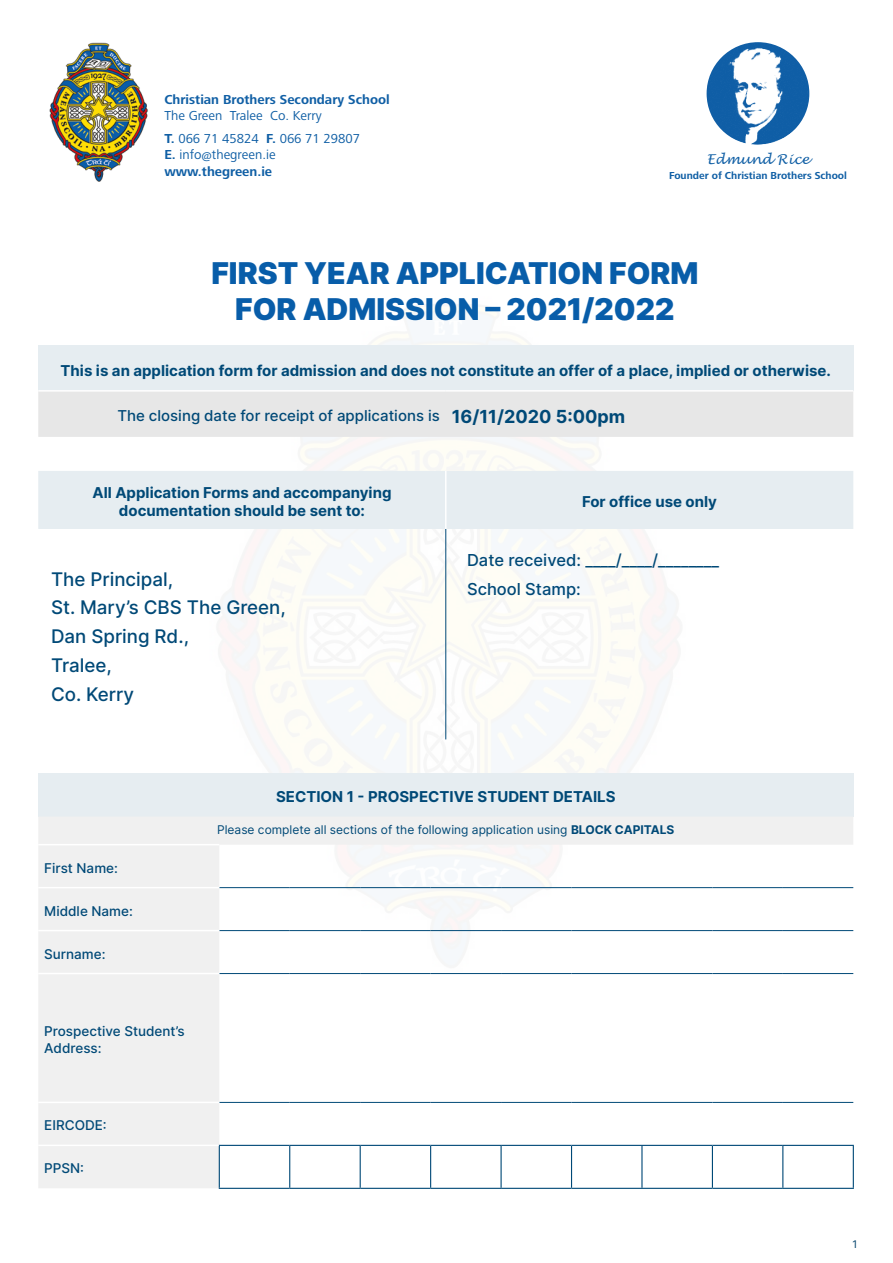
<style>
.page{position:relative;width:893px;height:1263px;background:#fff}
.page>*{position:absolute;margin:0;border:0;box-sizing:border-box;transform-origin:0 0}
.t1{font:900 30px/36px "Inter";color:#085da9;text-align:center}
.t2{font:500 18.75px/28.8px "Inter";color:#004977}
.t3{font:500 16.5px/28.8px "Inter";color:#004977}
.t4{font:700 15px/18px "Inter";color:#004977;text-align:center}
.t5{font:500 15px "Inter";color:#004977}
.t6{font:500 13.5px/16.2px "Inter";color:#004977}
.t7{font:700 13.5px/16.5px "Frutiger Next LT";color:#105fa5}
.t8{font:13.5px/22.5px "Frutiger Next LT";color:#105fa5}
.t9{font:italic 13.5px "Lucida Handwriting";color:#105fa5}
.t10{font:12px "Inter";color:#004977}
.t11{font:700 10.5px "Frutiger Next LT";color:#105fa5}
.t12{font:10.5px "Inter";color:#00416a}
.s1{font-weight:700}
.s2{font-weight:400}
.s3{font-weight:700;font-size:18px}
</style>
<div class="page">
<div style="left:38px;top:346px;width:815px;height:45px;background:#e6edf1"></div>
<div style="left:38px;top:392px;width:815px;height:45px;background:#e7e7e7"></div>
<hr style="left:38px;top:390px;width:408px;height:2px;background:#fff">
<hr style="left:446px;top:390px;width:407px;height:2px;background:#fff">
<div style="left:38px;top:471px;width:815px;height:58px;background:#e6edf1"></div>
<hr style="left:445px;top:529px;width:1px;height:210px;background:#004977">
<hr style="left:445px;top:471px;width:2px;height:58px;background:#fff">
<div style="left:38px;top:773px;width:815px;height:43px;background:#e6edf1"></div>
<svg style="left:38px;top:816px;width:815px;height:372px"></svg>
<hr style="left:219px;top:887px;width:71px;height:1px;background:#004977">
<hr style="left:290px;top:887px;width:70px;height:1px;background:#004977">
<hr style="left:360px;top:887px;width:71px;height:1px;background:#004977">
<hr style="left:431px;top:887px;width:70px;height:1px;background:#004977">
<hr style="left:501px;top:887px;width:70px;height:1px;background:#004977">
<hr style="left:571px;top:887px;width:71px;height:1px;background:#004977">
<hr style="left:642px;top:887px;width:70px;height:1px;background:#004977">
<hr style="left:712px;top:887px;width:71px;height:1px;background:#004977">
<hr style="left:783px;top:887px;width:70px;height:1px;background:#004977">
<hr style="left:219px;top:930px;width:71px;height:1px;background:#004977">
<hr style="left:290px;top:930px;width:70px;height:1px;background:#004977">
<hr style="left:360px;top:930px;width:71px;height:1px;background:#004977">
<hr style="left:431px;top:930px;width:70px;height:1px;background:#004977">
<hr style="left:501px;top:930px;width:70px;height:1px;background:#004977">
<hr style="left:571px;top:930px;width:71px;height:1px;background:#004977">
<hr style="left:642px;top:930px;width:70px;height:1px;background:#004977">
<hr style="left:712px;top:930px;width:71px;height:1px;background:#004977">
<hr style="left:783px;top:930px;width:70px;height:1px;background:#004977">
<hr style="left:219px;top:973px;width:71px;height:1px;background:#004977">
<hr style="left:290px;top:973px;width:70px;height:1px;background:#004977">
<hr style="left:360px;top:973px;width:71px;height:1px;background:#004977">
<hr style="left:431px;top:973px;width:70px;height:1px;background:#004977">
<hr style="left:501px;top:973px;width:70px;height:1px;background:#004977">
<hr style="left:571px;top:973px;width:71px;height:1px;background:#004977">
<hr style="left:642px;top:973px;width:70px;height:1px;background:#004977">
<hr style="left:712px;top:973px;width:71px;height:1px;background:#004977">
<hr style="left:783px;top:973px;width:70px;height:1px;background:#004977">
<hr style="left:219px;top:1102px;width:71px;height:1px;background:#004977">
<hr style="left:290px;top:1102px;width:70px;height:1px;background:#004977">
<hr style="left:360px;top:1102px;width:71px;height:1px;background:#004977">
<hr style="left:431px;top:1102px;width:70px;height:1px;background:#004977">
<hr style="left:501px;top:1102px;width:70px;height:1px;background:#004977">
<hr style="left:571px;top:1102px;width:71px;height:1px;background:#004977">
<hr style="left:642px;top:1102px;width:70px;height:1px;background:#004977">
<hr style="left:712px;top:1102px;width:71px;height:1px;background:#004977">
<hr style="left:783px;top:1102px;width:70px;height:1px;background:#004977">
<hr style="left:219px;top:1145px;width:71px;height:1px;background:#004977">
<hr style="left:219px;top:1146px;width:1px;height:42px;background:#004977">
<hr style="left:290px;top:1145px;width:70px;height:1px;background:#004977">
<hr style="left:289px;top:1146px;width:1px;height:42px;background:#004977">
<hr style="left:360px;top:1145px;width:71px;height:1px;background:#004977">
<hr style="left:360px;top:1146px;width:1px;height:42px;background:#004977">
<hr style="left:431px;top:1145px;width:70px;height:1px;background:#004977">
<hr style="left:430px;top:1146px;width:1px;height:42px;background:#004977">
<hr style="left:501px;top:1145px;width:70px;height:1px;background:#004977">
<hr style="left:500px;top:1146px;width:2px;height:42px;background:#004977">
<hr style="left:571px;top:1145px;width:71px;height:1px;background:#004977">
<hr style="left:571px;top:1146px;width:1px;height:42px;background:#004977">
<hr style="left:642px;top:1145px;width:70px;height:1px;background:#004977">
<hr style="left:641px;top:1146px;width:1px;height:42px;background:#004977">
<hr style="left:712px;top:1145px;width:71px;height:1px;background:#004977">
<hr style="left:712px;top:1146px;width:1px;height:42px;background:#004977">
<hr style="left:783px;top:1145px;width:71px;height:1px;background:#004977">
<hr style="left:782px;top:1146px;width:1px;height:42px;background:#004977">
<hr style="left:853px;top:1146px;width:1px;height:42px;background:#004977">
<hr style="left:219px;top:1188px;width:71px;height:1px;background:#004977">
<hr style="left:290px;top:1188px;width:70px;height:1px;background:#004977">
<hr style="left:360px;top:1188px;width:71px;height:1px;background:#004977">
<hr style="left:431px;top:1188px;width:70px;height:1px;background:#004977">
<hr style="left:501px;top:1188px;width:70px;height:1px;background:#004977">
<hr style="left:571px;top:1188px;width:71px;height:1px;background:#004977">
<hr style="left:642px;top:1188px;width:70px;height:1px;background:#004977">
<hr style="left:712px;top:1188px;width:71px;height:1px;background:#004977">
<hr style="left:783px;top:1188px;width:71px;height:1px;background:#004977">
<hr style="left:38px;top:887px;width:181px;height:1px;background:#fff">
<hr style="left:38px;top:930px;width:181px;height:1px;background:#fff">
<hr style="left:38px;top:973px;width:181px;height:1px;background:#fff">
<hr style="left:38px;top:1102px;width:181px;height:1px;background:#fff">
<hr style="left:38px;top:1144px;width:181px;height:2px;background:#fff">
<hr style="left:38px;top:844px;width:181px;height:1px;background:#fff">
<img style="left:49px;top:42px;width:99px;height:140px">
<img style="left:707px;top:42px;width:102px;height:103px;border-radius:51px">
<p class="t7" style="left:164px;top:91px;width:227px">Christian Brothers Secondary School</p>
<p class="t8" style="left:164px;top:104px;width:197px">The Green Tralee Co. Kerry<br><span class="s1">T.</span> 066 71 45824 <span class="s1">F.</span> 066 71 29807</p>
<p class="t7" style="left:164px;top:146px;width:113px">E. <span class="s2">info@thegreen.ie </span>www.thegreen.ie</p>
<p class="t9" style="left:707px;top:151px;width:104px">Edmund Rice</p>
<p class="t11" style="left:669px;top:169px;width:179px">Founder of Christian Brothers School</p>
<h1 class="t1" style="left:211px;top:255px;width:489px">FIRST YEAR APPLICATION FORM<br>FOR ADMISSION – 2021/2022</h1>
<p class="t4" style="left:61px;top:361px;width:772px">This is an application form for admission and does not constitute an offer of a place, implied or otherwise.</p>
<p class="t5" style="left:117px;top:405px;width:509px">The closing date for receipt of applications is <span class="s3">16/11/2020 5:00pm</span></p>
<p class="t4" style="left:93px;top:483px;width:300px">All Application Forms and accompanying documentation should be sent to:</p>
<p class="t4" style="left:582px;top:492px;width:136px">For office use only</p>
<p class="t2" style="left:51px;top:564px;width:236px">The Principal,<br>St. Mary’s CBS The Green,<br>Dan Spring Rd.,<br>Tralee,<br>Co. Kerry</p>
<p class="t3" style="left:467px;top:545px;width:253px">Date received: ____/____/________<br>School Stamp:</p>
<p class="t6" style="left:44px;top:859px;width:75px">First Name:</p>
<p class="t6" style="left:44px;top:902px;width:90px">Middle Name:</p>
<p class="t6" style="left:44px;top:945px;width:63px">Surname:</p>
<p class="t6" style="left:44px;top:1023px;width:142px">Prospective Student’s<br>Address:</p>
<p class="t6" style="left:44px;top:1117px;width:64px">EIRCODE:</p>
<p class="t6" style="left:44px;top:1160px;width:41px">PPSN:</p>
<p class="t4" style="left:276px;top:787px;width:341px">SECTION 1 - PROSPECTIVE STUDENT DETAILS</p>
<p class="t10" style="left:217px;top:821px;width:459px">Please complete all sections of the following application using <span class="s1">BLOCK CAPITALS</span></p>
<p class="t12" style="left:852px;top:1236px;width:6px">1</p>
</div>
